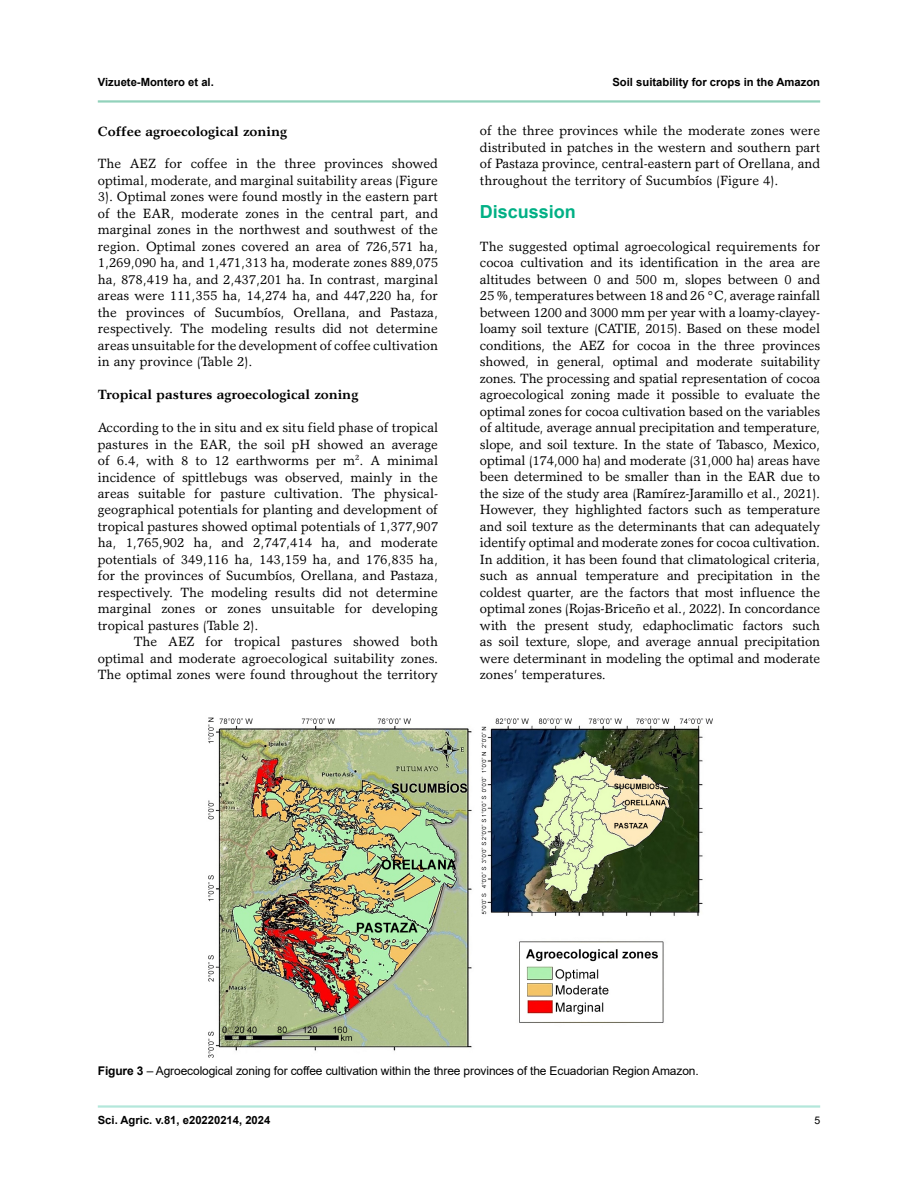
<style>
.page{position:relative;width:918px;height:1188px;background:#fff}
.page>*{position:absolute;margin:0;border:0;box-sizing:border-box;transform-origin:0 0}
.t1{font:700 18px "Arial";color:#00b085}
.t2{font:13.5px/16.5px "Garth Graphic";color:#000;text-align:justify}
.t3{font:700 13.5px "Garth Graphic";color:#000}
.t4{font:12px "Arial";letter-spacing:-.01em;color:#000}
.t5{font:700 11.25px "Arial";color:#000}
.t6{font:10.5px "Arial";color:#000}
.s1{font-weight:700}
</style>
<div class="page">
<hr style="left:98px;top:1105px;width:722px;height:3px;background:#b3e7db">
<hr style="left:98px;top:100px;width:722px;height:3px;background:#92d2bb">
<img style="left:208px;top:717px;width:505px;height:341px">
<p class="t5" style="left:98px;top:74px;width:118px">Vizuete-Montero et al.</p>
<p class="t5" style="left:612px;top:74px;width:209px">Soil suitability for crops in the Amazon</p>
<p class="t3" style="left:98px;top:123px;width:191px">Coffee agroecological zoning</p>
<p class="t2" style="left:98px;top:155px;width:342px">The AEZ for coffee in the three provinces showed optimal, moderate, and marginal suitability areas (Figure 3). Optimal zones were found mostly in the eastern part of the EAR, moderate zones in the central part, and marginal zones in the northwest and southwest of the region. Optimal zones covered an area of 726,571 ha, 1,269,090 ha, and 1,471,313 ha, moderate zones 889,075 ha, 878,419 ha, and 2,437,201 ha. In contrast, marginal areas were 111,355 ha, 14,274 ha, and 447,220 ha, for the provinces of Sucumbíos, Orellana, and Pastaza, respectively. The modeling results did not determine areas unsuitable for the development of coffee cultivation in any province (Table 2).</p>
<p class="t3" style="left:98px;top:386px;width:262px">Tropical pastures agroecological zoning</p>
<p class="t2" style="left:98px;top:419px;width:342px">According to the in situ and ex situ field phase of tropical pastures in the EAR, the soil pH showed an average of 6.4, with 8 to 12 earthworms per m<sup>2</sup>. A minimal incidence of spittlebugs was observed, mainly in the areas suitable for pasture cultivation. The physical&shy;geographical potentials for planting and development of tropical pastures showed optimal potentials of 1,377,907 ha, 1,765,902 ha, and 2,747,414 ha, and moderate potentials of 349,116 ha, 143,159 ha, and 176,835 ha, for the provinces of Sucumbíos, Orellana, and Pastaza, respectively. The modeling results did not determine marginal zones or zones unsuitable for developing tropical pastures (Table 2).</p>
<p class="t2" style="left:98px;top:633px;width:342px;text-indent:36px">The AEZ for tropical pastures showed both optimal and moderate agroecological suitability zones.<br>The optimal zones were found throughout the territory</p>
<p class="t2" style="left:480px;top:122px;width:342px">of the three provinces while the moderate zones were distributed in patches in the western and southern part of Pastaza province, central-eastern part of Orellana, and throughout the territory of Sucumbíos (Figure 4).</p>
<h1 class="t1" style="left:480px;top:199px;width:98px">Discussion</h1>
<p class="t2" style="left:480px;top:238px;width:342px">The suggested optimal agroecological requirements for cocoa cultivation and its identification in the area are altitudes between 0 and 500 m, slopes between 0 and 25 %, temperatures between 18 and 26 °C, average rainfall between 1200 and 3000 mm per year with a loamy-clayey&shy;loamy soil texture (CATIE, 2015). Based on these model conditions, the AEZ for cocoa in the three provinces showed, in general, optimal and moderate suitability zones. The processing and spatial representation of cocoa agroecological zoning made it possible to evaluate the optimal zones for cocoa cultivation based on the variables of altitude, average annual precipitation and temperature, slope, and soil texture. In the state of Tabasco, Mexico, optimal (174,000 ha) and moderate (31,000 ha) areas have been determined to be smaller than in the EAR due to the size of the study area (Ramírez-Jaramillo et al., 2021).<br>However, they highlighted factors such as temperature and soil texture as the determinants that can adequately identify optimal and moderate zones for cocoa cultivation.<br>In addition, it has been found that climatological criteria, such as annual temperature and precipitation in the coldest quarter, are the factors that most influence the optimal zones (Rojas-Briceño et al., 2022). In concordance with the present study, edaphoclimatic factors such as soil texture, slope, and average annual precipitation were determinant in modeling the optimal and moderate zones’ temperatures.</p>
<p class="t4" style="left:98px;top:1062px;width:603px"><span class="s1">Figure 3</span> – Agroecological zoning for coffee cultivation within the three provinces of the Ecuadorian Region Amazon.</p>
<p class="t5" style="left:98px;top:1112px;width:174px">Sci. Agric. v.81, e20220214, 2024</p>
<p class="t6" style="left:814px;top:1113px;width:7px">5</p>
</div>
